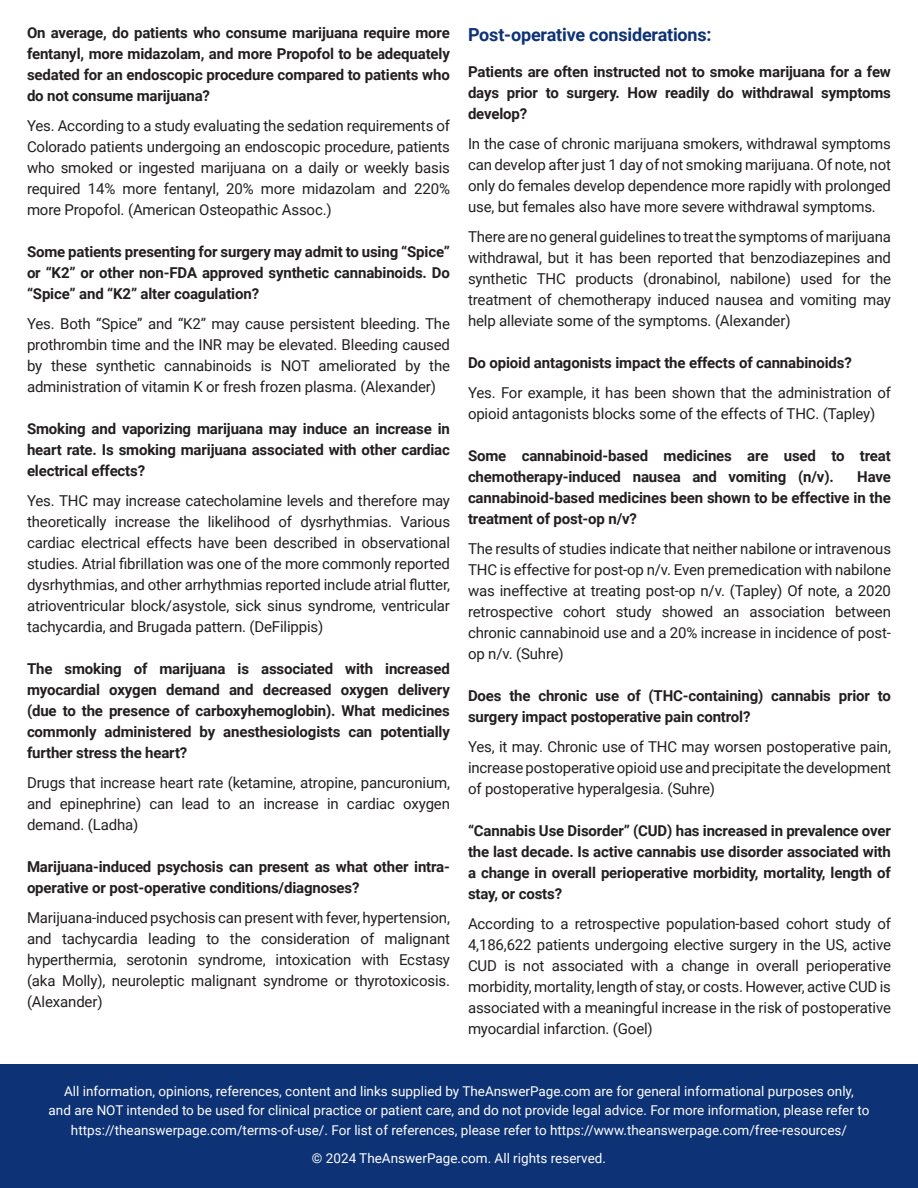
<style>
.page{position:relative;width:918px;height:1188px;background:#fff}
.page>*{position:absolute;margin:0;border:0;box-sizing:border-box;transform-origin:0 0}
.t1{font:700 18px "Roboto";letter-spacing:-.01em;color:#0d3275}
.t2{font:15px/21px "Roboto";letter-spacing:-.01em;color:#231f20;text-align:justify}
.t3{font:700 15px/21px "Roboto";letter-spacing:-.01em;color:#231f20;text-align:justify}
.t4{font:13.5px/19.5px "Roboto";color:#fff;text-align:center}
</style>
<div class="page">
<div style="left:0;top:1065px;width:918px;height:123px;background:#0d3275"></div>
<p class="t3" style="left:27px;top:22px;width:424px">On average, do patients who consume marijuana require more fentanyl, more midazolam, and more Propofol to be adequately sedated for an endoscopic procedure compared to patients who do not consume marijuana?</p>
<p class="t2" style="left:27px;top:115px;width:425px">Yes. According to a study evaluating the sedation requirements of Colorado patients undergoing an endoscopic procedure, patients who smoked or ingested marijuana on a daily or weekly basis required 14% more fentanyl, 20% more midazolam and 220% more Propofol. (American Osteopathic Assoc.)</p>
<p class="t3" style="left:27px;top:241px;width:424px">Some patients presenting for surgery may admit to using “Spice” or “K2” or other non-FDA approved synthetic cannabinoids. Do “Spice” and “K2” alter coagulation?</p>
<p class="t2" style="left:27px;top:313px;width:425px">Yes. Both “Spice” and “K2” may cause persistent bleeding. The prothrombin time and the INR may be elevated. Bleeding caused by these synthetic cannabinoids is NOT ameliorated by the administration of vitamin K or fresh frozen plasma. (Alexander)</p>
<p class="t3" style="left:27px;top:418px;width:424px">Smoking and vaporizing marijuana may induce an increase in heart rate. Is smoking marijuana associated with other cardiac electrical effects?</p>
<p class="t2" style="left:27px;top:490px;width:425px">Yes. THC may increase catecholamine levels and therefore may theoretically increase the likelihood of dysrhythmias. Various cardiac electrical effects have been described in observational studies. Atrial fibrillation was one of the more commonly reported dysrhythmias, and other arrhythmias reported include atrial flutter, atrioventricular block/asystole, sick sinus syndrome, ventricular tachycardia, and Brugada pattern. (DeFilippis)</p>
<p class="t3" style="left:27px;top:658px;width:424px">The smoking of marijuana is associated with increased myocardial oxygen demand and decreased oxygen delivery (due to the presence of carboxyhemoglobin). What medicines commonly administered by anesthesiologists can potentially further stress the heart?</p>
<p class="t2" style="left:27px;top:772px;width:425px">Drugs that increase heart rate (ketamine, atropine, pancuronium, and epinephrine) can lead to an increase in cardiac oxygen demand. (Ladha)</p>
<p class="t3" style="left:27px;top:856px;width:425px">Marijuana-induced psychosis can present as what other intra&shy;operative or post-operative conditions/diagnoses?</p>
<p class="t2" style="left:27px;top:907px;width:425px">Marijuana-induced psychosis can present with fever, hypertension, and tachycardia leading to the consideration of malignant hyperthermia, serotonin syndrome, intoxication with Ecstasy (aka Molly), neuroleptic malignant syndrome or thyrotoxicosis. (Alexander)</p>
<p class="t1" style="left:468px;top:21px;width:245px">Post-operative considerations:</p>
<p class="t3" style="left:468px;top:60px;width:425px">Patients are often instructed not to smoke marijuana for a few days prior to surgery. How readily do withdrawal symptoms develop?</p>
<p class="t2" style="left:468px;top:132px;width:425px">In the case of chronic marijuana smokers, withdrawal symptoms can develop after just 1 day of not smoking marijuana. Of note, not only do females develop dependence more rapidly with prolonged use, but females also have more severe withdrawal symptoms.</p>
<p class="t2" style="left:468px;top:225px;width:425px">There are no general guidelines to treat the symptoms of marijuana withdrawal, but it has been reported that benzodiazepines and synthetic THC products (dronabinol, nabilone) used for the treatment of chemotherapy induced nausea and vomiting may help alleviate some of the symptoms. (Alexander)</p>
<p class="t3" style="left:468px;top:351px;width:385px">Do opioid antagonists impact the effects of cannabinoids?</p>
<p class="t2" style="left:468px;top:381px;width:425px">Yes. For example, it has been shown that the administration of opioid antagonists blocks some of the effects of THC. (Tapley)</p>
<p class="t3" style="left:468px;top:444px;width:424px">Some cannabinoid-based medicines are used to treat chemotherapy-induced nausea and vomiting (n/v).</p>
<p class="t3" style="left:468px;top:465px;width:425px;text-indent:389px">Have cannabinoid-based medicines been shown to be effective in the treatment of post-op n/v?</p>
<p class="t2" style="left:468px;top:537px;width:425px">The results of studies indicate that neither nabilone or intravenous THC is effective for post-op n/v. Even premedication with nabilone was ineffective at treating post-op n/v. (Tapley) Of note, a 2020 retrospective cohort study showed an association between chronic cannabinoid use and a 20% increase in incidence of post&shy;op n/v. (Suhre)</p>
<p class="t3" style="left:468px;top:684px;width:424px">Does the chronic use of (THC-containing) cannabis prior to surgery impact postoperative pain control?</p>
<p class="t2" style="left:468px;top:735px;width:425px">Yes, it may. Chronic use of THC may worsen postoperative pain, increase postoperative opioid use and precipitate the development of postoperative hyperalgesia. (Suhre)</p>
<p class="t3" style="left:468px;top:819px;width:425px">“Cannabis Use Disorder” (CUD) has increased in prevalence over the last decade. Is active cannabis use disorder associated with a change in overall perioperative morbidity, mortality, length of stay, or costs?</p>
<p class="t2" style="left:468px;top:912px;width:425px">According to a retrospective population-based cohort study of 4,186,622 patients undergoing elective surgery in the US, active CUD is not associated with a change in overall perioperative morbidity, mortality, length of stay, or costs. However, active CUD is associated with a meaningful increase in the risk of postoperative myocardial infarction. (Goel)</p>
<p class="t4" style="left:49px;top:1081px;width:822px">All information, opinions, references, content and links supplied by TheAnswerPage.com are for general informational purposes only,<br>and are NOT intended to be used for clinical practice or patient care, and do not provide legal advice. For more information, please refer to https://theanswerpage.com/terms-of-use/. For list of references, please refer to https://www.theanswerpage.com/free-resources/</p>
<p class="t4" style="left:312px;top:1148px;width:296px">© 2024 TheAnswerPage.com. All rights reserved.</p>
</div>
